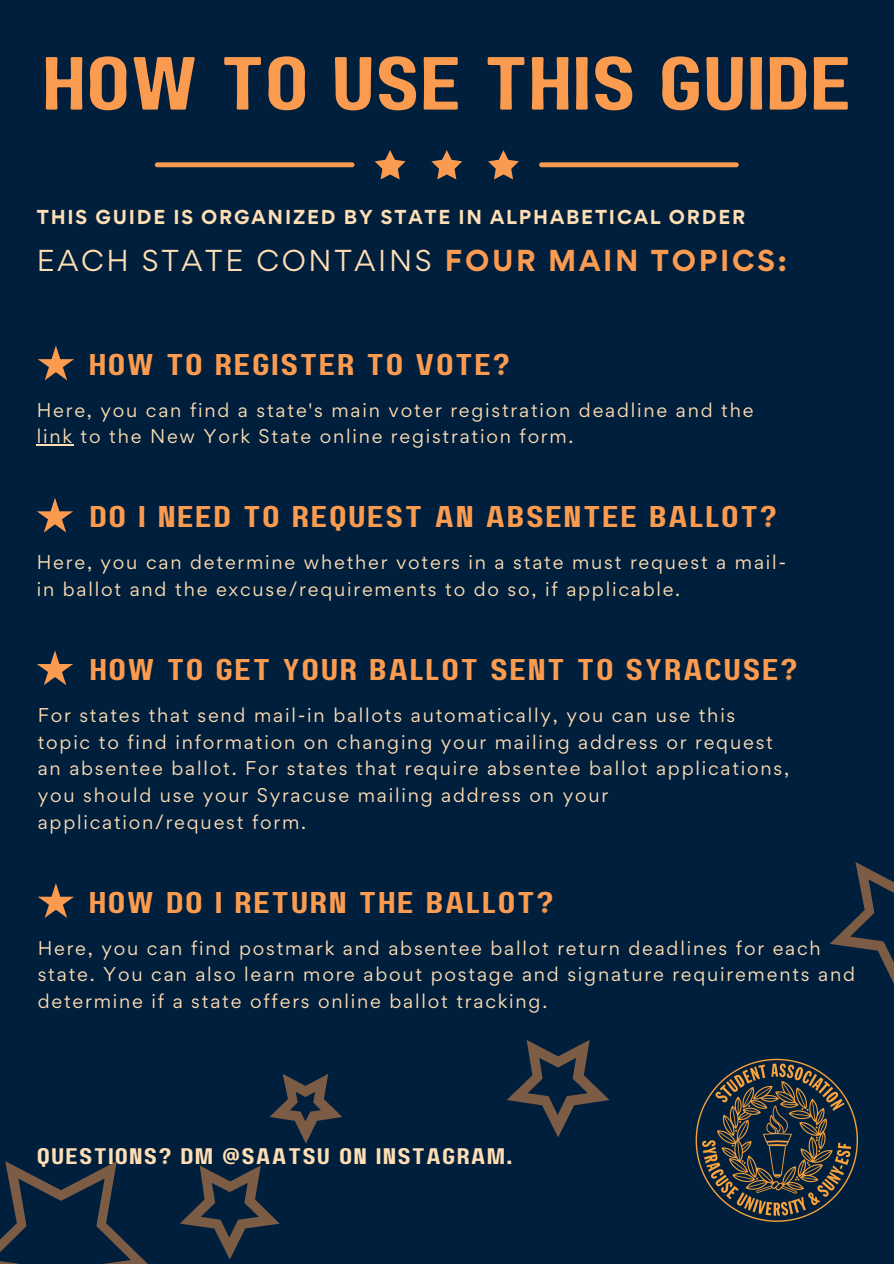
<style>
.page{position:relative;width:894px;height:1264px;background:#fff}
.page>*{position:absolute;margin:0;border:0;box-sizing:border-box;transform-origin:0 0}
.t1{font:75px "Paalalabas Display Wide BETA";color:#fb9b50}
.t2{font:30px "Paalalabas Display Wide BETA";letter-spacing:.05em;color:#fb9b50}
.t3{font:27px "Gordita";letter-spacing:.1em;color:#ffdeb3}
.t4{font:22.5px "Paalalabas Display Wide BETA";letter-spacing:.05em;color:#ffdeb3}
.t5{font:700 18px "Gordita";letter-spacing:.1em;color:#ffdeb3}
.t6{font:17.7px/26.7px "Gordita";letter-spacing:.1em;color:#ffdeb3}
.s1{font-weight:700;color:#fb9b50}
</style>
<div class="page">
<div style="left:0;top:0;width:893px;height:1263px;background:#001f3d"></div>
<svg style="left:431px;top:150px;width:31px;height:29px"></svg>
<svg style="left:374px;top:150px;width:31px;height:29px"></svg>
<svg style="left:488px;top:150px;width:31px;height:29px"></svg>
<div style="left:155px;top:162px;width:199px;height:5px;background:#fb9b50;border-radius:2px"></div>
<div style="left:539px;top:162px;width:199px;height:5px;background:#fb9b50;border-radius:2px"></div>
<svg style="left:38px;top:345px;width:36px;height:35px"></svg>
<hr style="left:37px;top:444px;width:37px;height:1px;background:#ffdeb3">
<svg style="left:37px;top:498px;width:36px;height:34px"></svg>
<svg style="left:37px;top:650px;width:36px;height:35px"></svg>
<svg style="left:0;top:862px;width:893px;height:401px"></svg>
<p class="t1" style="left:42px;top:53px;width:810px">HOW TO USE THIS GUIDE</p>
<h4 class="t5" style="left:37px;top:204px;width:709px">THIS GUIDE IS ORGANIZED BY STATE IN ALPHABETICAL ORDER</h4>
<h2 class="t3" style="left:37px;top:242px;width:751px">EACH STATE CONTAINS <span class="s1">FOUR MAIN TOPICS:</span></h2>
<p class="t2" style="left:89px;top:352px;width:423px">HOW TO REGISTER TO VOTE?</p>
<h2 class="t6" style="left:37px;top:397px;width:718px;line-height:25.8px">Here, you can find a state's main voter registration deadline and the link to the New York State online registration form.</h2>
<h2 class="t2" style="left:89px;top:504px;width:689px">DO I NEED TO REQUEST AN ABSENTEE BALLOT?</h2>
<p class="t6" style="left:37px;top:549px;width:750px">Here, you can determine whether voters in a state must request a mail&shy;in ballot and the excuse/requirements to do so, if applicable.</p>
<p class="t2" style="left:89px;top:657px;width:709px">HOW TO GET YOUR BALLOT SENT TO SYRACUSE?</p>
<p class="t6" style="left:38px;top:701px;width:752px">For states that send mail-in ballots automatically, you can use this topic to find information on changing your mailing address or request an absentee ballot. For states that require absentee ballot applications, you should use your Syracuse mailing address on your application/request form.</p>
<p class="t2" style="left:89px;top:889px;width:466px">HOW DO I RETURN THE BALLOT?</p>
<h2 class="t6" style="left:38px;top:934px;width:784px">Here, you can find postmark and absentee ballot return deadlines for each</h2>
<p class="t6" style="left:38px;top:960px;width:818px">state. You can also learn more about postage and signature requirements and</p>
<p class="t6" style="left:38px;top:987px;width:511px">determine if a state offers online ballot tracking.</p>
<p class="t4" style="left:37px;top:1146px;width:477px">QUESTIONS? DM @SAATSU ON INSTAGRAM.</p>
</div>
